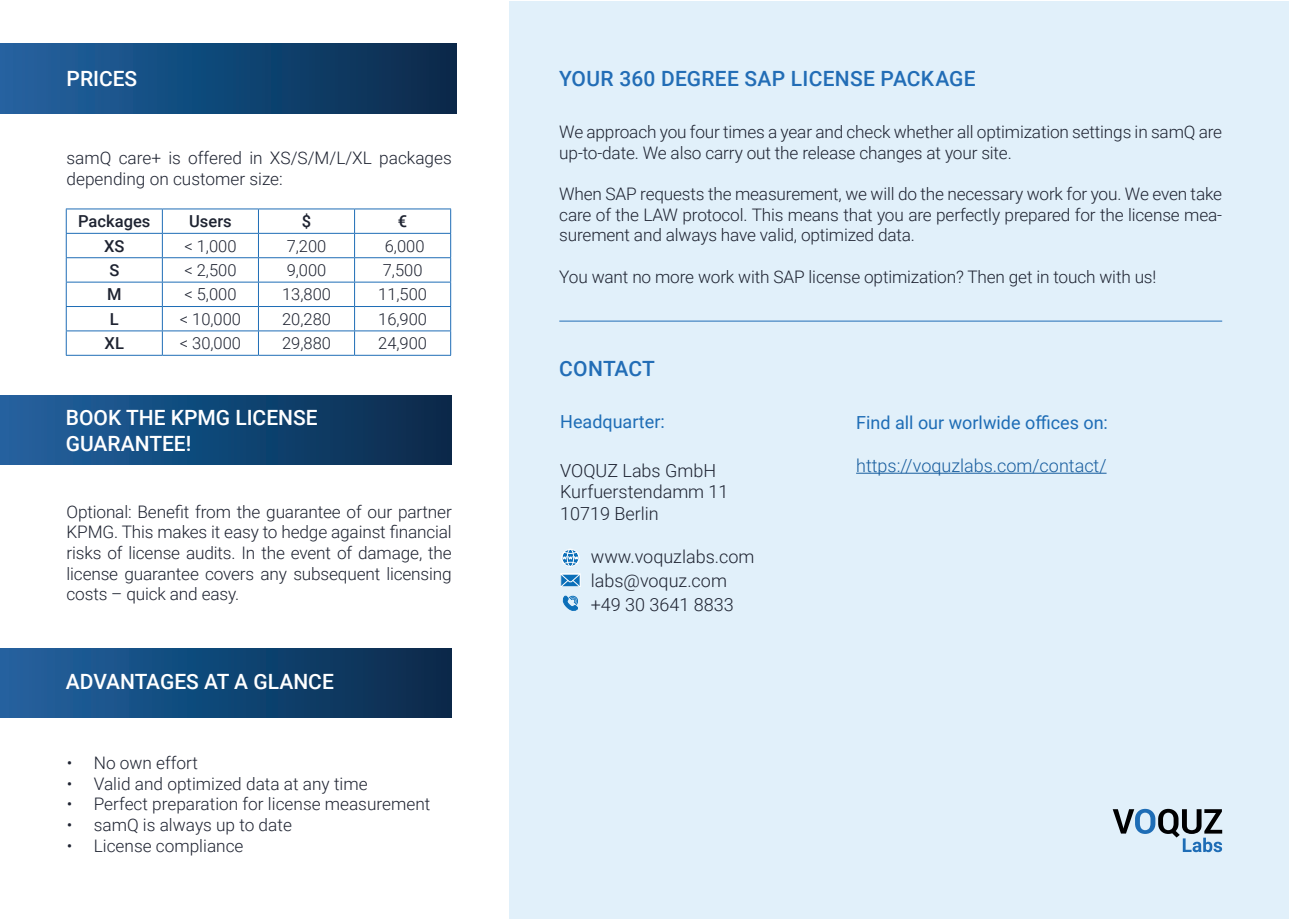
<style>
.page{position:relative;width:1289px;height:919px;background:#fff}
.page>*{position:absolute;margin:0;border:0;box-sizing:border-box;transform-origin:0 0}
.t1{font:500 21px/25.2px "Roboto";color:#fff}
.t2{font:500 21px "Roboto";letter-spacing:.01em;color:#226db6}
.t3{font:300 18px/21.6px "Roboto";color:#1e2331}
.t4{font:18px "Roboto";color:#1e6db6}
.t5{font:300 18px "Roboto";color:#175d9e}
.t6{font:300 17.25px/20.7px "Roboto";letter-spacing:-.01em;color:#1e2331}
.t7{font:300 16.5px "Roboto";color:#1e2331}
.t8{font:500 16.5px "Roboto";color:#1e2331}
</style>
<div class="page">
<div style="left:0;top:44px;width:456px;height:69px;background:linear-gradient(to right,#2063a2,#07294a)"></div>
<div style="left:509px;top:1px;width:779px;height:917px;background:#e1f0fa"></div>
<div style="left:0;top:395px;width:452px;height:70px;background:linear-gradient(to right,#2063a1,#07294a)"></div>
<svg style="left:560px;top:573px;width:20px;height:14px"></svg>
<svg style="left:563px;top:596px;width:15px;height:14px"></svg>
<div style="left:561px;top:549px;width:18px;height:17px;border:1px solid #fff;border-radius:50%"></div>
<div style="left:567px;top:549px;width:7px;height:17px;border:1px solid #fff;border-radius:50%"></div>
<svg style="left:561px;top:551px;width:18px;height:13px"></svg>
<div style="left:0;top:648px;width:452px;height:70px;background:linear-gradient(to right,#2063a1,#07294a)"></div>
<hr style="left:559px;top:321px;width:663px;height:1px;background:#226db6">
<hr style="left:856px;top:472px;width:250px;height:1px;background:#175d9e">
<hr style="left:66px;top:208px;width:96px;height:1px;background:#1e6db6">
<hr style="left:162px;top:208px;width:96px;height:1px;background:#1e6db6">
<hr style="left:258px;top:208px;width:96px;height:1px;background:#1e6db6">
<hr style="left:354px;top:208px;width:97px;height:1px;background:#1e6db6">
<hr style="left:66px;top:233px;width:96px;height:1px;background:#1e6db6">
<hr style="left:162px;top:233px;width:96px;height:1px;background:#1e6db6">
<hr style="left:258px;top:233px;width:96px;height:1px;background:#1e6db6">
<hr style="left:354px;top:233px;width:97px;height:1px;background:#1e6db6">
<hr style="left:66px;top:257px;width:96px;height:1px;background:#1e6db6">
<hr style="left:162px;top:257px;width:96px;height:1px;background:#1e6db6">
<hr style="left:258px;top:257px;width:96px;height:1px;background:#1e6db6">
<hr style="left:354px;top:257px;width:97px;height:1px;background:#1e6db6">
<hr style="left:66px;top:282px;width:96px;height:1px;background:#1e6db6">
<hr style="left:162px;top:282px;width:96px;height:1px;background:#1e6db6">
<hr style="left:258px;top:282px;width:96px;height:1px;background:#1e6db6">
<hr style="left:354px;top:282px;width:97px;height:1px;background:#1e6db6">
<hr style="left:66px;top:306px;width:96px;height:1px;background:#1e6db6">
<hr style="left:162px;top:306px;width:96px;height:1px;background:#1e6db6">
<hr style="left:258px;top:306px;width:96px;height:1px;background:#1e6db6">
<hr style="left:354px;top:306px;width:97px;height:1px;background:#1e6db6">
<hr style="left:66px;top:330px;width:96px;height:1px;background:#1e6db6">
<svg style="left:66px;top:209px;width:1px;height:146px"></svg>
<hr style="left:162px;top:330px;width:96px;height:1px;background:#1e6db6">
<svg style="left:162px;top:209px;width:1px;height:146px"></svg>
<hr style="left:258px;top:330px;width:96px;height:1px;background:#1e6db6">
<svg style="left:258px;top:209px;width:1px;height:146px"></svg>
<hr style="left:354px;top:330px;width:97px;height:1px;background:#1e6db6">
<svg style="left:354px;top:209px;width:1px;height:146px"></svg>
<svg style="left:450px;top:209px;width:1px;height:146px"></svg>
<hr style="left:66px;top:355px;width:96px;height:1px;background:#1e6db6">
<hr style="left:162px;top:355px;width:96px;height:1px;background:#1e6db6">
<hr style="left:258px;top:355px;width:96px;height:1px;background:#1e6db6">
<hr style="left:354px;top:355px;width:97px;height:1px;background:#1e6db6">
<svg style="left:1112px;top:808px;width:110px;height:44px"></svg>
<p class="t1" style="left:67px;top:65px;width:72px">PRICES</p>
<p class="t2" style="left:559px;top:64px;width:418px">YOUR 360 DEGREE SAP LICENSE PACKAGE</p>
<p class="t6" style="left:559px;top:121px;width:664px">We approach you four times a year and check whether all optimization settings in samQ are up-to-date. We also carry out the release changes at your site.</p>
<p class="t6" style="left:559px;top:183px;width:664px;text-align:justify">When SAP requests the measurement, we will do the necessary work for you. We even take care of the LAW protocol. This means that you are perfectly prepared for the license mea&shy;surement and always have valid, optimized data.</p>
<p class="t6" style="left:559px;top:266px;width:598px">You want no more work with SAP license optimization? Then get in touch with us!</p>
<p class="t6" style="left:67px;top:147px;width:387px">samQ care+ is offered in XS/S/M/L/XL packages depending on customer size:</p>
<p class="t8" style="left:78px;top:210px;width:74px">Packages</p>
<p class="t8" style="left:189px;top:210px;width:44px">Users</p>
<p class="t8" style="left:302px;top:210px;width:11px">$</p>
<p class="t8" style="left:398px;top:210px;width:11px">€</p>
<p class="t8" style="left:104px;top:234px;width:22px">XS</p>
<p class="t7" style="left:184px;top:234px;width:54px">&lt; 1,000</p>
<p class="t7" style="left:287px;top:234px;width:41px">7,200</p>
<p class="t7" style="left:385px;top:234px;width:41px">6,000</p>
<p class="t8" style="left:109px;top:259px;width:11px">S</p>
<p class="t7" style="left:184px;top:259px;width:54px">&lt; 2,500</p>
<p class="t7" style="left:287px;top:259px;width:41px">9,000</p>
<p class="t7" style="left:383px;top:259px;width:41px">7,500</p>
<p class="t8" style="left:107px;top:283px;width:16px">M</p>
<p class="t7" style="left:184px;top:283px;width:54px">&lt; 5,000</p>
<p class="t7" style="left:282px;top:283px;width:50px">13,800</p>
<p class="t7" style="left:378px;top:283px;width:50px">11,500</p>
<p class="t8" style="left:110px;top:307px;width:10px">L</p>
<p class="t7" style="left:180px;top:307px;width:63px">&lt; 10,000</p>
<p class="t7" style="left:282px;top:307px;width:50px">20,280</p>
<p class="t7" style="left:378px;top:307px;width:50px">16,900</p>
<p class="t8" style="left:105px;top:332px;width:21px">XL</p>
<p class="t7" style="left:180px;top:332px;width:63px">&lt; 30,000</p>
<p class="t7" style="left:282px;top:332px;width:50px">29,880</p>
<p class="t7" style="left:378px;top:332px;width:50px">24,900</p>
<p class="t1" style="left:66px;top:404px;width:253px">BOOK THE KPMG LICENSE<br>GUARANTEE!</p>
<p class="t6" style="left:67px;top:500px;width:387px;text-align:justify">Optional: Benefit from the guarantee of our partner KPMG. This makes it easy to hedge against financial risks of license audits. In the event of damage, the license guarantee covers any subsequent licensing costs – quick and easy.</p>
<p class="t1" style="left:66px;top:668px;width:269px">ADVANTAGES AT A GLANCE</p>
<p class="t6" style="left:67px;top:751px;width:133px">• No own effort</p>
<p class="t6" style="left:67px;top:772px;width:302px">• Valid and optimized data at any time</p>
<p class="t6" style="left:67px;top:793px;width:365px">• Perfect preparation for license measurement</p>
<p class="t6" style="left:67px;top:813px;width:227px">• samQ is always up to date</p>
<p class="t6" style="left:67px;top:834px;width:178px">• License compliance</p>
<p class="t2" style="left:559px;top:354px;width:97px">CONTACT</p>
<p class="t4" style="left:560px;top:409px;width:106px">Headquarter:</p>
<p class="t3" style="left:560px;top:459px;width:170px">VOQUZ Labs GmbH<br>Kurfuerstendamm 11<br>10719 Berlin</p>
<p class="t3" style="left:590px;top:544px;width:165px;line-height:24px">www.voquzlabs.com labs@voquz.com +49 30 3641 8833</p>
<p class="t4" style="left:856px;top:409px;width:253px">Find all our worlwide offices on:</p>
<p class="t5" style="left:856px;top:453px;width:252px">https://voquzlabs.com/contact/</p>
</div>
